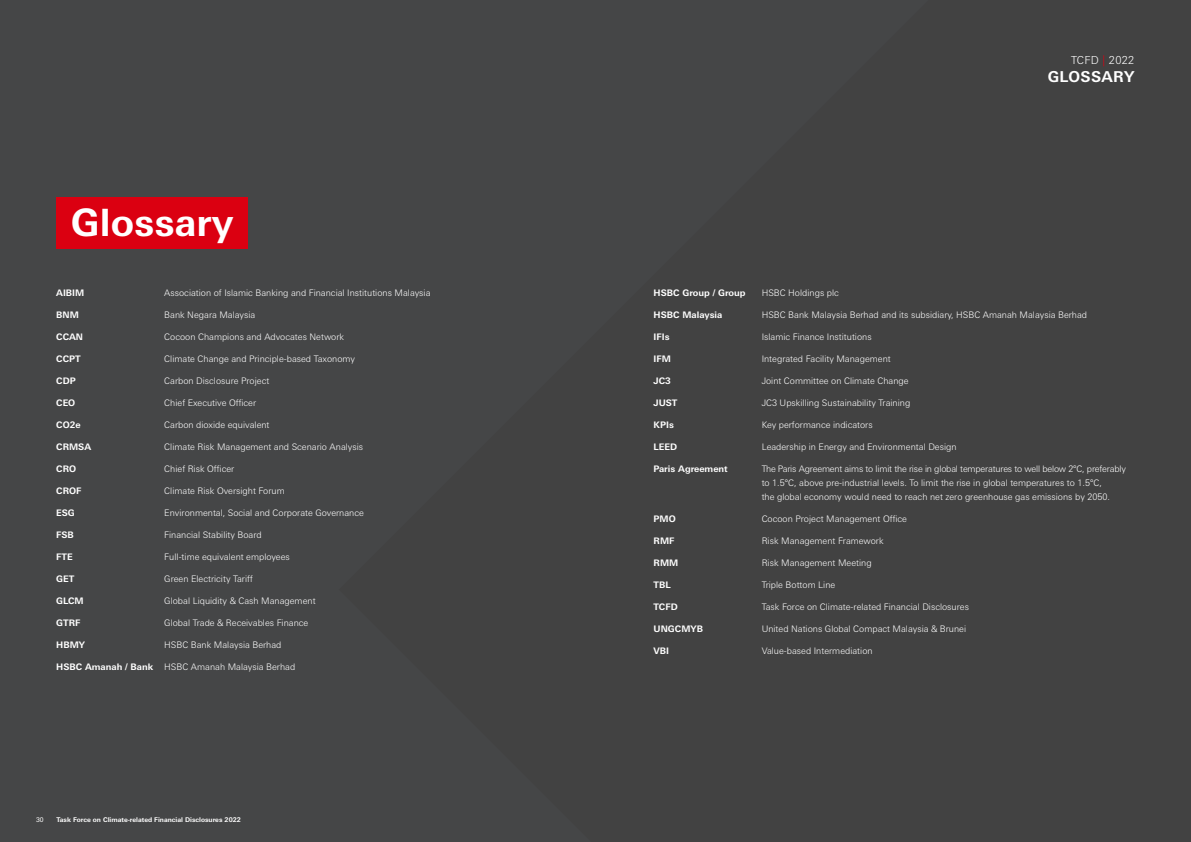
<style>
.page{position:relative;width:1191px;height:842px;background:#454647}
.page>*{position:absolute;margin:0;border:0;box-sizing:border-box;transform-origin:0 0}
.t1{font:700 37.6px "Univers Nextfor HSBC";color:#fff}
.t2{font:700 15px "Univers Nextfor HSBC";letter-spacing:.025em;color:#fff}
.t3{font:300 11px "Univers Nextfor HSBC";color:#fff}
.t4{font:300 9px/14px "Univers Nextfor HSBC";color:#fff}
.t5{font:700 9px "Univers Nextfor HSBC";color:#fff}
.t6{font:700 6.5px "Univers Nextfor HSBC";color:#fff}
.t7{font:6.5px "Univers Nextfor HSBC";color:#fff}
.s1{font-weight:700}
.s2{color:#db0011}
</style>
<div class="page">
<div style="left:56px;top:197px;width:192px;height:52px;background:#db0011"></div>
<h1 class="t1" style="left:71px;top:195px;width:164px">Glossary</h1>
<p class="t5" style="left:56px;top:287px;width:30px">AIBIM</p>
<p class="t4" style="left:164px;top:285px;width:268px">Association of Islamic Banking and Financial Institutions Malaysia</p>
<p class="t5" style="left:56px;top:309px;width:24px">BNM</p>
<p class="t4" style="left:164px;top:307px;width:93px">Bank Negara Malaysia</p>
<p class="t5" style="left:56px;top:331px;width:28px">CCAN</p>
<p class="t4" style="left:164px;top:329px;width:181px">Cocoon Champions and Advocates Network</p>
<p class="t5" style="left:56px;top:353px;width:26px">CCPT</p>
<p class="t4" style="left:164px;top:351px;width:192px">Climate Change and Principle-based Taxonomy</p>
<p class="t5" style="left:56px;top:375px;width:21px">CDP</p>
<p class="t4" style="left:164px;top:373px;width:106px">Carbon Disclosure Project</p>
<p class="t5" style="left:56px;top:397px;width:21px">CEO</p>
<p class="t4" style="left:164px;top:395px;width:93px">Chief Executive Officer</p>
<p class="t5" style="left:56px;top:419px;width:26px">CO2e</p>
<p class="t4" style="left:164px;top:417px;width:107px">Carbon dioxide equivalent</p>
<p class="t5" style="left:56px;top:441px;width:36px">CRMSA</p>
<p class="t4" style="left:164px;top:439px;width:200px">Climate Risk Management and Scenario Analysis</p>
<p class="t5" style="left:56px;top:463px;width:21px">CRO</p>
<p class="t4" style="left:164px;top:461px;width:72px">Chief Risk Officer</p>
<p class="t5" style="left:56px;top:485px;width:27px">CROF</p>
<p class="t4" style="left:164px;top:483px;width:122px">Climate Risk Oversight Forum</p>
<p class="t5" style="left:56px;top:507px;width:20px">ESG</p>
<p class="t4" style="left:164px;top:505px;width:201px">Environmental, Social and Corporate Governance</p>
<p class="t5" style="left:56px;top:529px;width:19px">FSB</p>
<p class="t4" style="left:164px;top:527px;width:99px">Financial Stability Board</p>
<p class="t5" style="left:56px;top:551px;width:18px">FTE</p>
<p class="t4" style="left:164px;top:549px;width:127px">Full-time equivalent employees</p>
<p class="t5" style="left:56px;top:573px;width:20px">GET</p>
<p class="t4" style="left:164px;top:571px;width:90px">Green Electricity Tariff</p>
<p class="t5" style="left:56px;top:595px;width:29px">GLCM</p>
<p class="t4" style="left:164px;top:593px;width:153px">Global Liquidity &amp; Cash Management</p>
<p class="t5" style="left:56px;top:617px;width:26px">GTRF</p>
<p class="t4" style="left:164px;top:615px;width:146px">Global Trade &amp; Receivables Finance</p>
<p class="t5" style="left:56px;top:639px;width:30px">HBMY</p>
<p class="t4" style="left:164px;top:637px;width:119px">HSBC Bank Malaysia Berhad</p>
<p class="t4" style="left:56px;top:659px;width:240px"><span class="s1">HSBC Amanah / Bank</span> HSBC Amanah Malaysia Berhad</p>
<p class="t7" style="left:36px;top:815px;width:9px">30</p>
<p class="t6" style="left:57px;top:815px;width:186px">Task Force on Climate-related Financial Disclosures 2022</p>
<p class="t3" style="left:1071px;top:53px;width:65px">TCFD <span class="s2">|</span> 2022</p>
<h2 class="t2" style="left:1047px;top:66px;width:88px">GLOSSARY</h2>
<p class="t5" style="left:653px;top:287px;width:93px">HSBC Group / Group</p>
<p class="t4" style="left:761px;top:285px;width:79px">HSBC Holdings plc</p>
<p class="t5" style="left:653px;top:309px;width:70px">HSBC Malaysia</p>
<p class="t4" style="left:761px;top:307px;width:327px">HSBC Bank Malaysia Berhad and its subsidiary, HSBC Amanah Malaysia Berhad</p>
<p class="t5" style="left:653px;top:331px;width:17px">IFIs</p>
<p class="t4" style="left:761px;top:329px;width:112px">Islamic Finance Institutions</p>
<p class="t5" style="left:653px;top:353px;width:19px">IFM</p>
<p class="t4" style="left:761px;top:351px;width:131px">Integrated Facility Management</p>
<p class="t5" style="left:653px;top:375px;width:19px">JC3</p>
<p class="t4" style="left:761px;top:373px;width:148px">Joint Committee on Climate Change</p>
<p class="t5" style="left:653px;top:397px;width:25px">JUST</p>
<p class="t4" style="left:761px;top:395px;width:150px">JC3 Upskilling Sustainability Training</p>
<p class="t5" style="left:653px;top:419px;width:22px">KPIs</p>
<p class="t4" style="left:761px;top:417px;width:113px">Key performance indicators</p>
<p class="t5" style="left:653px;top:441px;width:25px">LEED</p>
<p class="t4" style="left:761px;top:439px;width:196px">Leadership in Energy and Environmental Design</p>
<p class="t5" style="left:653px;top:463px;width:76px">Paris Agreement</p>
<p class="t4" style="left:761px;top:461px;width:366px">The Paris Agreement aims to limit the rise in global temperatures to well below 2°C, preferably to 1.5°C, above pre-industrial levels. To limit the rise in global temperatures to 1.5°C,<br>the global economy would need to reach net zero greenhouse gas emissions by 2050.</p>
<p class="t5" style="left:653px;top:513px;width:24px">PMO</p>
<p class="t4" style="left:761px;top:511px;width:147px">Cocoon Project Management Office</p>
<p class="t5" style="left:653px;top:535px;width:22px">RMF</p>
<p class="t4" style="left:761px;top:533px;width:124px">Risk Management Framework</p>
<p class="t5" style="left:653px;top:557px;width:26px">RMM</p>
<p class="t4" style="left:761px;top:555px;width:111px">Risk Management Meeting</p>
<p class="t5" style="left:653px;top:579px;width:19px">TBL</p>
<p class="t4" style="left:761px;top:577px;width:75px">Triple Bottom Line</p>
<p class="t5" style="left:653px;top:601px;width:26px">TCFD</p>
<p class="t4" style="left:761px;top:599px;width:209px">Task Force on Climate-related Financial Disclosures</p>
<p class="t5" style="left:653px;top:623px;width:51px">UNGCMYB</p>
<p class="t4" style="left:761px;top:621px;width:206px">United Nations Global Compact Malaysia &amp; Brunei</p>
<p class="t5" style="left:653px;top:645px;width:17px">VBI</p>
<p class="t4" style="left:761px;top:643px;width:112px">Value-based Intermediation</p>
</div>
